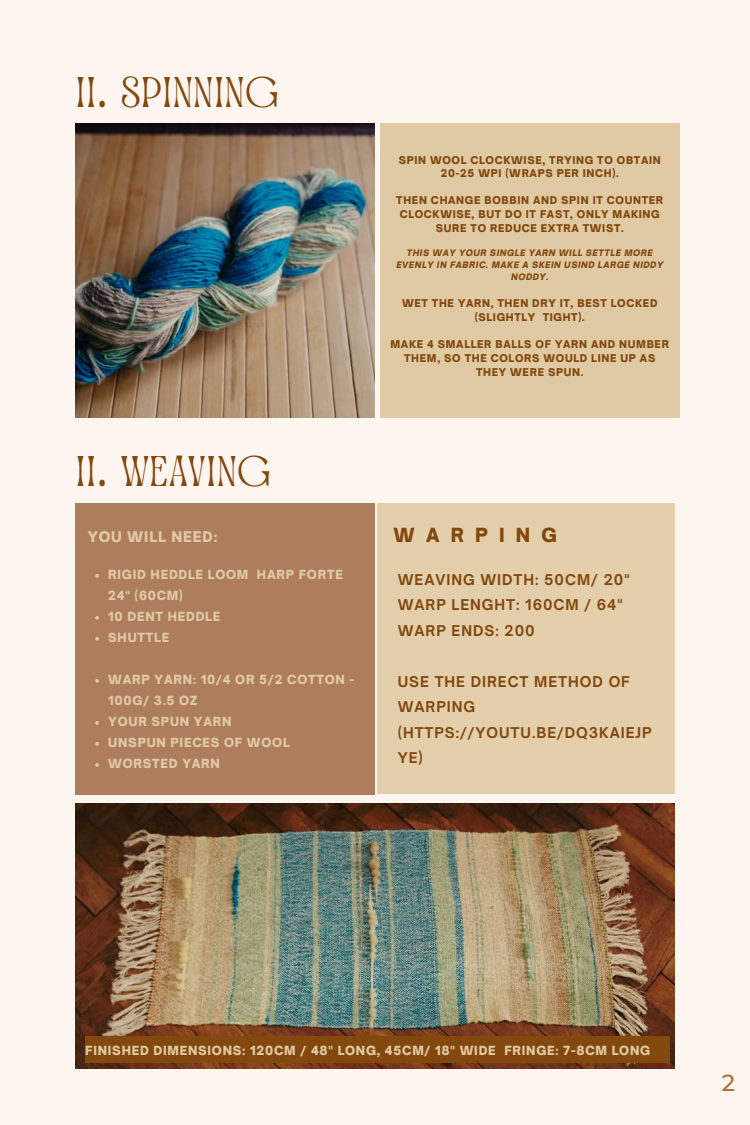
<style>
.page{position:relative;width:750px;height:1125px;background:#fff}
.page>*{position:absolute;margin:0;border:0;box-sizing:border-box;transform-origin:0 0}
.t1{font:500 23.1px "Montserrat";color:#b36d34}
.t2{font:900 18.7px "Open Sauce One";letter-spacing:.6em;color:#83480d}
.t3{font:700 14.3px/25.5px "Open Sauce One";letter-spacing:.065em;color:#83480d}
.t4{font:900 14.1px "Open Sauce One";letter-spacing:.065em;color:#e0caa4}
.t5{font:900 12.1px/21px "Open Sauce One";letter-spacing:.065em;color:#e0caa4}
.t6{font:900 10.3px/13.9px "Open Sauce One";letter-spacing:.065em;color:#83480d;text-align:center}
.t7{font:italic 900 8.6px/12px "Open Sauce One";letter-spacing:.065em;color:#83480d;text-align:center}
</style>
<div class="page">
<img style="left:0;top:0;width:750px;height:1117px">
<svg style="left:78px;top:76px;width:16px;height:31px"></svg>
<svg style="left:100px;top:100px;width:5px;height:7px"></svg>
<div style="left:122px;top:76px;width:155px;height:31px;background:#fdf6f0"></div>
<svg style="left:78px;top:456px;width:16px;height:30px"></svg>
<svg style="left:100px;top:480px;width:5px;height:7px"></svg>
<div style="left:121px;top:455px;width:148px;height:32px;background:#fdf6f0"></div>
<p class="t6" style="left:399px;top:153px;width:264px">SPIN WOOL CLOCKWISE, TRYING TO OBTAIN<br>20-25 WPI (WRAPS PER INCH).</p>
<p class="t6" style="left:396px;top:193px;width:268px">THEN CHANGE BOBBIN AND SPIN IT COUNTER<br>CLOCKWISE, BUT DO IT FAST, ONLY MAKING<br>SURE TO REDUCE EXTRA TWIST.</p>
<p class="t7" style="left:396px;top:247px;width:268px">THIS WAY YOUR SINGLE YARN WILL SETTLE MORE<br>EVENLY IN FABRIC. MAKE A SKEIN USIND LARGE NIDDY<br>NODDY.</p>
<p class="t6" style="left:402px;top:296px;width:257px">WET THE YARN, THEN DRY IT, BEST LOCKED (SLIGHTLY TIGHT).</p>
<p class="t6" style="left:391px;top:337px;width:280px">MAKE 4 SMALLER BALLS OF YARN AND NUMBER<br>THEM, SO THE COLORS WOULD LINE UP AS<br>THEY WERE SPUN.</p>
<h3 class="t4" style="left:88px;top:528px;width:131px">YOU WILL NEED:</h3>
<p class="t5" style="left:108px;top:564px;width:236px">RIGID HEDDLE LOOM HARP FORTE<br>24" (60CM)<br>10 DENT HEDDLE<br>SHUTTLE</p>
<p class="t5" style="left:108px;top:669px;width:247px">WARP YARN: 10/4 OR 5/2 COTTON -<br>100G/ 3.5 OZ<br>YOUR SPUN YARN<br>UNSPUN PIECES OF WOOL<br>WORSTED YARN</p>
<h2 class="t2" style="left:394px;top:523px;width:165px">WARPING</h2>
<h3 class="t3" style="left:398px;top:567px;width:233px">WEAVING WIDTH: 50CM/ 20"<br>WARP LENGHT: 160CM / 64"<br>WARP ENDS: 200</h3>
<h3 class="t3" style="left:398px;top:669px;width:255px">USE THE DIRECT METHOD OF<br>WARPING (HTTPS://YOUTU.BE/DQ3KAIEJP<br>YE)</h3>
<p class="t5" style="left:85px;top:1039px;width:566px">FINISHED DIMENSIONS: 120CM / 48" LONG, 45CM/ 18" WIDE FRINGE: 7-8CM LONG</p>
<h1 class="t1" style="left:722px;top:1068px;width:15px">2</h1>
</div>
